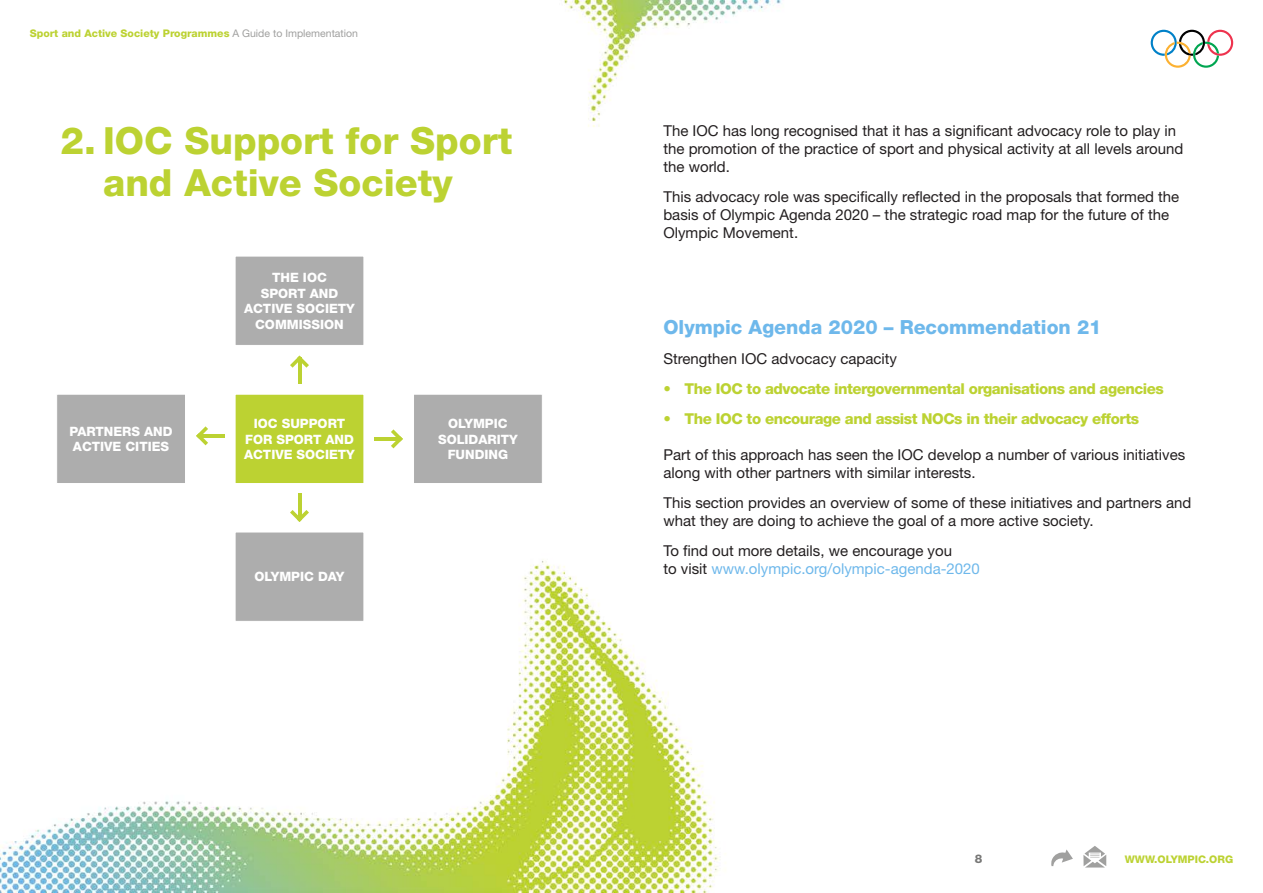
<style>
.page{position:relative;width:1263px;height:893px;background:#fff}
.page>*{position:absolute;margin:0;border:0;box-sizing:border-box;transform-origin:0 0}
.t1{font:800 37.5px/42px "Helvetica Neue LT Std";color:#bcd232;text-align:center}
.t2{font:800 19.5px "Helvetica Neue LT Std";color:#6eb8eb}
.t3{font:15px/18px "Helvetica Neue LT Std";color:#231f20}
.t4{font:800 15px "Helvetica Neue LT Std";letter-spacing:-.03em;color:#bcd232}
.t5{font:800 12.9px/15.5px "Helvetica Neue LT Std";color:#fff;text-align:center}
.t6{font:800 12px "Helvetica Neue LT Std";color:#777776}
.t7{font:800 10.5px "Helvetica Neue LT Std";color:#bcd232}
.s1{font-weight:400;color:#a0a09f}
.s2{color:#6eb8eb}
</style>
<div class="page">
<img style="left:0;top:0;width:1234px;height:893px">
<svg style="left:1151px;top:30px;width:82px;height:38px"></svg>
<svg style="left:1083px;top:846px;width:23px;height:21px"></svg>
<svg style="left:1051px;top:849px;width:22px;height:17px"></svg>
<hr style="left:198px;top:434px;width:27px;height:4px;background:#bcd232">
<svg style="left:196px;top:426px;width:12px;height:19px"></svg>
<hr style="left:374px;top:437px;width:27px;height:4px;background:#bcd232">
<svg style="left:391px;top:429px;width:12px;height:19px"></svg>
<hr style="left:298px;top:357px;width:3px;height:27px;background:#bcd232">
<svg style="left:290px;top:356px;width:19px;height:12px"></svg>
<hr style="left:298px;top:493px;width:3px;height:27px;background:#bcd232">
<svg style="left:290px;top:510px;width:19px;height:12px"></svg>
<div style="left:235px;top:256px;width:129px;height:90px;background:#adadad;border:1px solid #fff"></div>
<div style="left:413px;top:394px;width:130px;height:90px;background:#adadad;border:1px solid #fff"></div>
<div style="left:56px;top:394px;width:130px;height:90px;background:#adadad;border:1px solid #fff"></div>
<div style="left:235px;top:394px;width:129px;height:90px;background:#bcd232;border:1px solid #fff"></div>
<div style="left:235px;top:532px;width:129px;height:90px;background:#adadad;border:1px solid #fff"></div>
<p class="t7" style="left:30px;top:27px;width:330px">Sport and Active Society Programmes <span class="s1">A Guide to Implementation</span></p>
<h1 class="t1" style="left:61px;top:119px;width:453px">2. IOC Support for Sport and Active Society</h1>
<p class="t5" style="left:244px;top:270px;width:112px">THE IOC<br>SPORT AND<br>ACTIVE SOCIETY<br>COMMISSION</p>
<p class="t5" style="left:69px;top:423px;width:105px;text-align:left">PARTNERS AND<br>ACTIVE CITIES</p>
<p class="t5" style="left:244px;top:416px;width:112px">IOC SUPPORT<br>FOR SPORT AND<br>ACTIVE SOCIETY</p>
<p class="t5" style="left:254px;top:569px;width:92px">OLYMPIC DAY</p>
<p class="t5" style="left:438px;top:416px;width:81px">OLYMPIC<br>SOLIDARITY<br>FUNDING</p>
<p class="t3" style="left:663px;top:121px;width:521px">The IOC has long recognised that it has a significant advocacy role to play in the promotion of the practice of sport and physical activity at all levels around the world.</p>
<p class="t3" style="left:663px;top:187px;width:517px">This advocacy role was specifically reflected in the proposals that formed the basis of Olympic Agenda 2020 – the strategic road map for the future of the<br>Olympic Movement.</p>
<h2 class="t2" style="left:663px;top:315px;width:440px">Olympic Agenda 2020 – Recommendation 21</h2>
<p class="t3" style="left:663px;top:349px;width:235px">Strengthen IOC advocacy capacity</p>
<p class="t4" style="left:663px;top:380px;width:502px">• The IOC to advocate intergovernmental organisations and agencies</p>
<p class="t4" style="left:663px;top:410px;width:477px">• The IOC to encourage and assist NOCs in their advocacy efforts</p>
<p class="t3" style="left:663px;top:445px;width:523px">Part of this approach has seen the IOC develop a number of various initiatives along with other partners with similar interests.</p>
<p class="t3" style="left:663px;top:493px;width:529px">This section provides an overview of some of these initiatives and partners and what they are doing to achieve the goal of a more active society.</p>
<p class="t3" style="left:663px;top:541px;width:318px">To find out more details, we encourage you<br>to visit <span class="s2">www.olympic.org/olympic-agenda-2020</span></p>
<p class="t6" style="left:975px;top:852px;width:9px">8</p>
<p class="t7" style="left:1125px;top:853px;width:110px">WWW.OLYMPIC.ORG</p>
</div>
